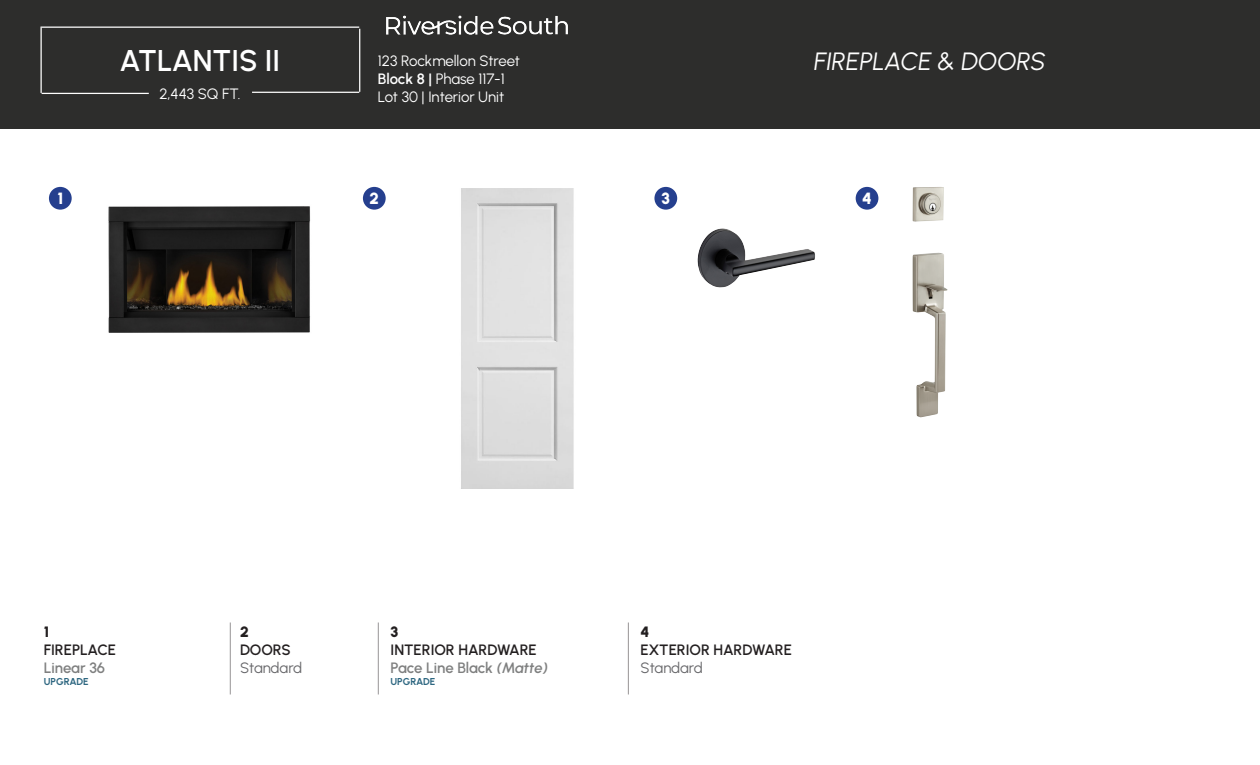
<style>
.page{position:relative;width:1260px;height:765px;background:#fff}
.page>*{position:absolute;margin:0;border:0;box-sizing:border-box;transform-origin:0 0}
.t1{font:600 30px "Urbanist";color:#fff}
.t2{font:italic 25px "Urbanist";color:#fff}
.t3{font:900 16.25px "Urbanist";color:#fff}
.t4{font:15px "Urbanist";letter-spacing:-.005em;color:#fff}
.t5{font:600 15px "Urbanist";color:#231f20}
.t6{font:600 15px "Urbanist";letter-spacing:-.01em;color:#7f8080}
.t7{font:15px "Urbanist";letter-spacing:-.005em;color:#67676a}
.t8{font:900 15px "Urbanist";color:#231f20}
.t9{font:700 10px "Urbanist";letter-spacing:-.01em;color:#2e6781}
.s1{font-weight:600}
.s2{font-style:italic}
</style>
<div class="page">
<div style="left:0;top:0;width:1260px;height:129px;background:#2d2d2c"></div>
<hr style="left:42px;top:93px;width:107px;height:1px;background:#fff">
<hr style="left:41px;top:28px;width:1px;height:65px;background:#fff">
<hr style="left:41px;top:27px;width:318px;height:1px;background:#fff">
<hr style="left:359px;top:29px;width:1px;height:63px;background:#fff">
<hr style="left:252px;top:92px;width:107px;height:1px;background:#fff">
<img style="left:386px;top:15px;width:182px;height:20px">
<hr style="left:230px;top:622px;width:1px;height:72px;background:#2d272a">
<hr style="left:378px;top:622px;width:1px;height:72px;background:#2d272a">
<hr style="left:628px;top:622px;width:1px;height:72px;background:#2d272a">
<div style="left:49px;top:187px;width:23px;height:23px;background:#253f8e;border-radius:50%"></div>
<img style="left:108px;top:206px;width:203px;height:127px">
<div style="left:363px;top:187px;width:23px;height:23px;background:#253f8e;border-radius:50%"></div>
<img style="left:461px;top:188px;width:113px;height:301px">
<div style="left:654px;top:187px;width:23px;height:23px;background:#253f8e;border-radius:50%"></div>
<img style="left:697px;top:228px;width:118px;height:60px">
<div style="left:856px;top:187px;width:22px;height:23px;background:#253f8e;border-radius:50%"></div>
<img style="left:913px;top:187px;width:35px;height:230px">
<p class="t3" style="left:57px;top:187px;width:7px">1</p>
<p class="t1" style="left:120px;top:41px;width:162px">ATLANTIS II</p>
<p class="t4" style="left:159px;top:84px;width:83px">2,443 SQ FT.</p>
<p class="t4" style="left:378px;top:51px;width:144px">123 Rockmellon Street</p>
<p class="t4" style="left:378px;top:69px;width:128px"><span class="s1">Block 8 |</span> Phase 117-1</p>
<p class="t4" style="left:378px;top:87px;width:128px">Lot 30 | Interior Unit</p>
<p class="t2" style="left:814px;top:45px;width:233px">FIREPLACE &amp; DOORS</p>
<p class="t3" style="left:370px;top:187px;width:11px">2</p>
<p class="t3" style="left:662px;top:187px;width:10px">3</p>
<p class="t3" style="left:862px;top:187px;width:11px">4</p>
<p class="t8" style="left:44px;top:621px;width:7px">1</p>
<p class="t5" style="left:44px;top:639px;width:74px">FIREPLACE</p>
<p class="t6" style="left:44px;top:657px;width:63px">Linear 36</p>
<p class="t9" style="left:44px;top:674px;width:46px">UPGRADE</p>
<p class="t8" style="left:240px;top:621px;width:10px">2</p>
<p class="t5" style="left:240px;top:639px;width:52px">DOORS</p>
<p class="t7" style="left:240px;top:658px;width:64px">Standard</p>
<p class="t8" style="left:391px;top:621px;width:9px">3</p>
<p class="t5" style="left:391px;top:639px;width:148px">INTERIOR HARDWARE</p>
<p class="t6" style="left:391px;top:657px;width:159px">Pace Line Black <span class="s2">(Matte)</span></p>
<p class="t9" style="left:391px;top:674px;width:46px">UPGRADE</p>
<p class="t8" style="left:641px;top:621px;width:10px">4</p>
<p class="t5" style="left:641px;top:639px;width:153px">EXTERIOR HARDWARE</p>
<p class="t7" style="left:641px;top:658px;width:64px">Standard</p>
</div>
